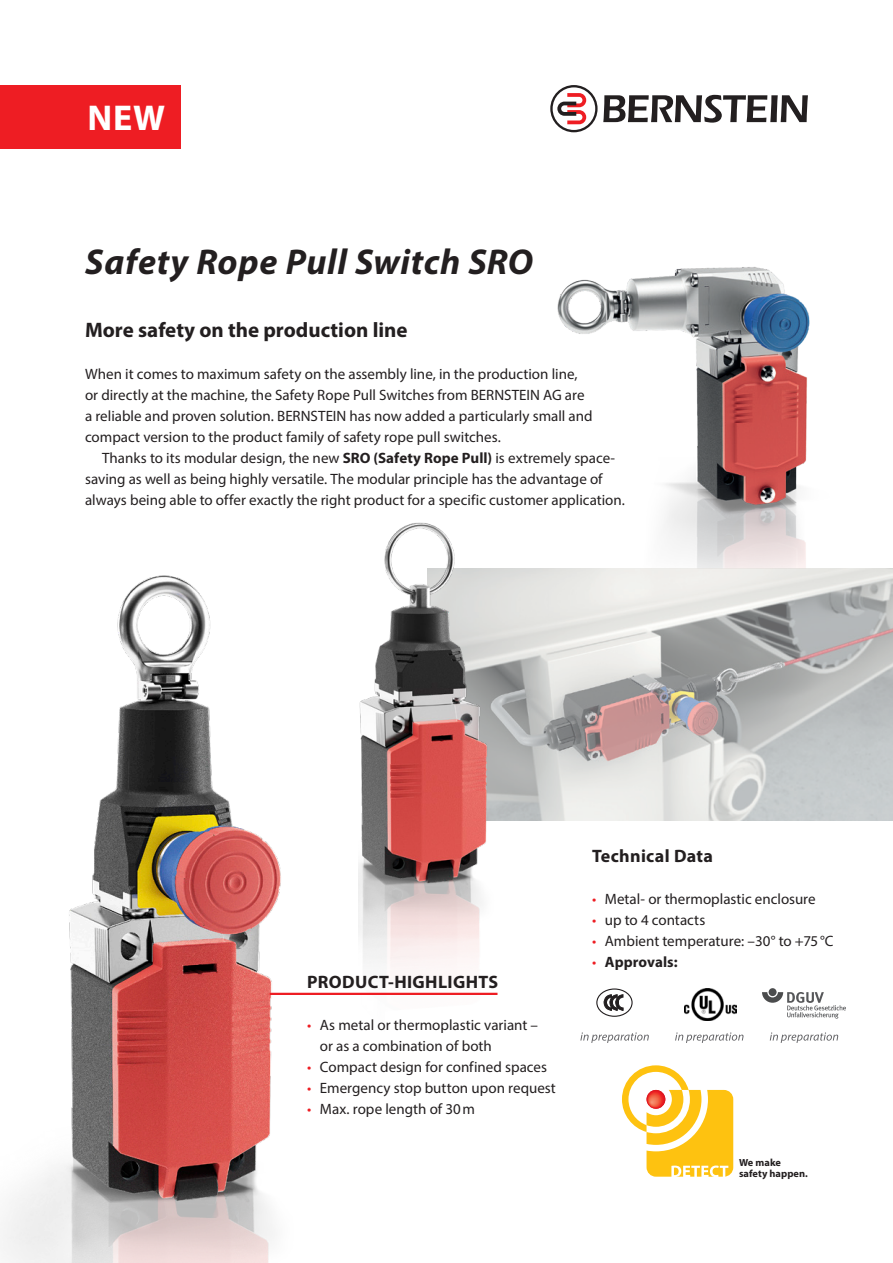
<style>
.page{position:relative;width:893px;height:1263px;background:#fff}
.page>*{position:absolute;margin:0;border:0;box-sizing:border-box;transform-origin:0 0}
.Subline_14pt{font:italic 700 36px "Myriad Pro";letter-spacing:.02em;color:#231f20}
.t1{font:700 36px "Myriad Pro";color:#fff}
.Aufzählung_10_pt{font:700 21px "Myriad Pro";color:#231f20}
.Aufzählung_10_pt-2{font:700 18px "Myriad Pro";letter-spacing:.02em;color:#231f20}
.Copy_10_pt{font:15px/21px "Myriad Pro";color:#231f20}
.Copy_10_Einzug{font:15px/21px "Myriad Pro";color:#231f20}
.t2{font:700 15px "Myriad Pro";letter-spacing:.005em;color:#231f20}
.t3{font:700 10.35px/10.9px "Myriad Pro";letter-spacing:.005em;color:#231f20}
.s1{font-weight:700}
.s2{color:#ee1d23}
.s3{font-weight:400;color:#ee1d23}
</style>
<div class="page">
<svg style="left:622px;top:1065px;width:111px;height:112px"></svg>
<img style="left:646px;top:1090px;width:19px;height:19px;border-radius:9px">
<img style="left:557px;top:267px;width:253px;height:301px">
<img style="left:2px;top:575px;width:291px;height:688px">
<img style="left:514px;top:568px;width:379px;height:252px">
<img style="left:358px;top:522px;width:156px;height:473px">
<div style="left:596px;top:988px;width:37px;height:29px;border:1px solid #231f20;border-radius:50%"></div>
<svg style="left:604px;top:994px;width:19px;height:16px"></svg>
<div style="left:769px;top:988px;width:8px;height:8px;background:#4b4c4d;border-radius:50%"></div>
<svg style="left:762px;top:992px;width:84px;height:26px"></svg>
<img style="left:684px;top:988px;width:52px;height:32px">
<div style="left:0;top:85px;width:181px;height:64px;background:#ee1d23"></div>
<svg style="left:580px;top:1032px;width:69px;height:11px"></svg>
<hr style="left:270px;top:993px;width:227px;height:2px;background:#ee1d23">
<svg style="left:675px;top:1032px;width:68px;height:11px"></svg>
<svg style="left:770px;top:1032px;width:68px;height:11px"></svg>
<svg style="left:550px;top:85px;width:258px;height:47px"></svg>
<p class="t1" style="left:87px;top:95px;width:79px">NEW</p>
<p class="Subline_14pt" style="left:85px;top:239px;width:450px">Safety Rope Pull Switch SRO</p>
<p class="Aufzählung_10_pt" style="left:85px;top:316px;width:324px">More safety on the production line</p>
<p class="Copy_10_pt" style="left:85px;top:363px;width:509px">When it comes to maximum safety on the assembly line, in the production line, or directly at the machine, the Safety Rope Pull Switches from BERNSTEIN AG are a reliable and proven solution. BERNSTEIN has now added a particularly small and compact version to the product family of safety rope pull switches.</p>
<p class="Copy_10_Einzug" style="left:85px;top:447px;width:541px;text-indent:17px">Thanks to its modular design, the new <span class="s1">SRO (Safety Rope Pull)</span> is extremely space&shy;saving as well as being highly versatile. The modular principle has the advantage of always being able to offer exactly the right product for a specific customer application.</p>
<p class="Aufzählung_10_pt-2" style="left:592px;top:844px;width:123px">Technical Data</p>
<p class="Aufzählung_10_pt-2" style="left:307px;top:970px;width:193px">PRODUCT-HIGHLIGHTS</p>
<p class="Copy_10_pt" style="left:320px;top:1014px;width:220px;text-indent:-13px"><span class="s2">•</span> As metal or thermoplastic variant – or as a combination of both</p>
<p class="Copy_10_pt" style="left:307px;top:1056px;width:241px"><span class="s2">•</span> Compact design for confined spaces</p>
<p class="Copy_10_pt" style="left:307px;top:1077px;width:250px"><span class="s2">•</span> Emergency stop button upon request</p>
<p class="Copy_10_pt" style="left:307px;top:1098px;width:169px"><span class="s2">•</span> Max. rope length of 30m</p>
<p class="Copy_10_pt" style="left:592px;top:888px;width:225px"><span class="s2">•</span> Metal- or thermoplastic enclosure</p>
<p class="Copy_10_pt" style="left:592px;top:909px;width:115px"><span class="s2">•</span> up to 4 contacts</p>
<p class="Copy_10_pt" style="left:592px;top:930px;width:243px"><span class="s2">•</span> Ambient temperature: –30° to +75°C</p>
<p class="t2" style="left:592px;top:952px;width:87px"><span class="s3">•</span> Approvals:</p>
<p class="t3" style="left:739px;top:1156px;width:70px">We make safety happen.</p>
</div>
